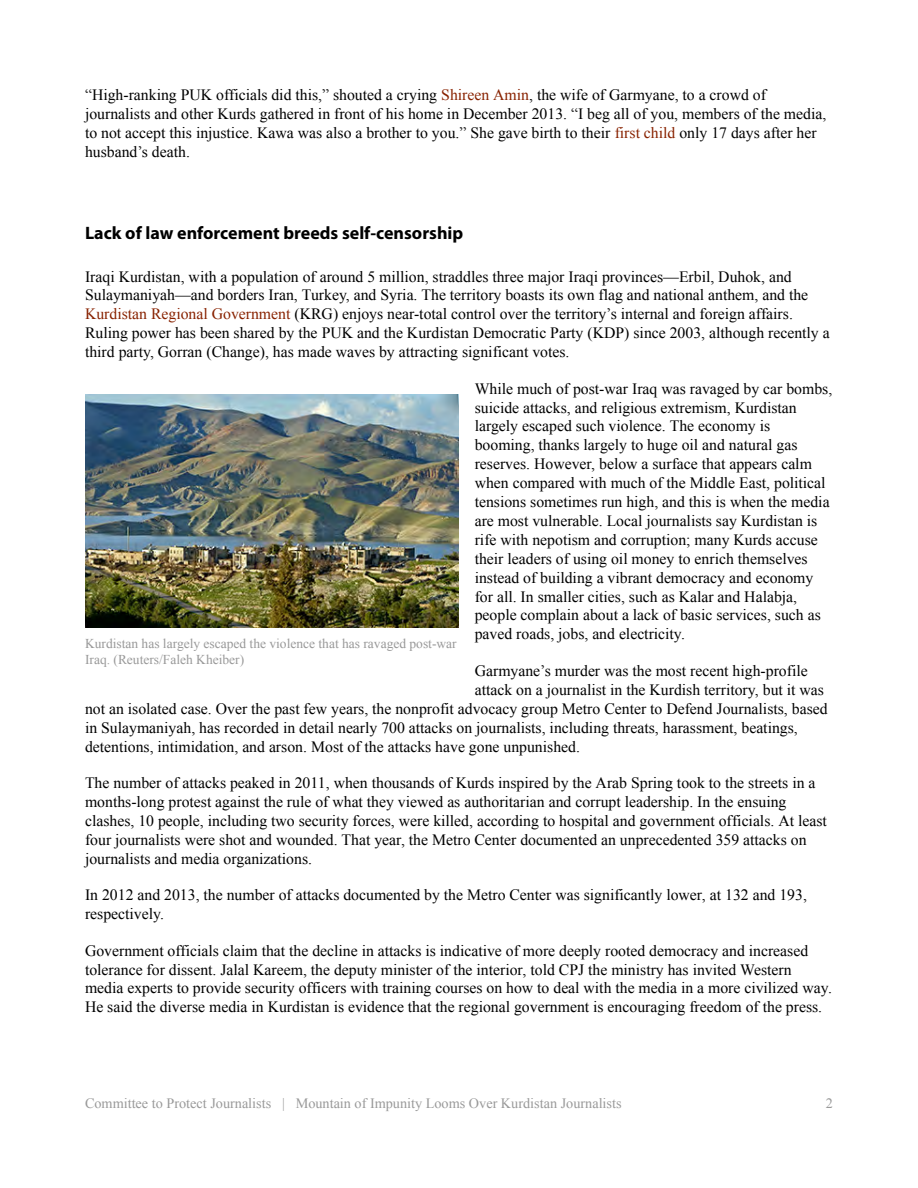
<style>
.page{position:relative;width:918px;height:1188px;background:#fff}
.page>*{position:absolute;margin:0;border:0;box-sizing:border-box;transform-origin:0 0}
.t1{font:700 18px "Myriad Pro";color:#000}
.t2{font:15.75px/18.9px "Times New Roman";color:#000}
.t3{font:14.25px "Times New Roman";color:#999}
.t4{font:13.5px/16.2px "Times New Roman";color:#999}
.s1{color:#820}
</style>
<div class="page">
<img style="left:85px;top:395px;width:374px;height:232px">
<p class="t2" style="left:85px;top:85px;width:743px">“High-ranking PUK officials did this,” shouted a crying <span class="s1">Shireen Amin</span>, the wife of Garmyane, to a crowd of journalists and other Kurds gathered in front of his home in December 2013. “I beg all of you, members of the media, to not accept this injustice. Kawa was also a brother to you.” She gave birth to their <span class="s1">first child</span> only 17 days after her husband’s death.</p>
<p class="t1" style="left:85px;top:226px;width:380px">Lack of law enforcement breeds self-censorship</p>
<p class="t2" style="left:85px;top:267px;width:746px">Iraqi Kurdistan, with a population of around 5 million, straddles three major Iraqi provinces—Erbil, Duhok, and Sulaymaniyah—and borders Iran, Turkey, and Syria. The territory boasts its own flag and national anthem, and the <span class="s1">Kurdistan Regional Government</span> (KRG) enjoys near-total control over the territory’s internal and foreign affairs.<br>Ruling power has been shared by the PUK and the Kurdistan Democratic Party (KDP) since 2003, although recently a third party, Gorran (Change), has made waves by attracting significant votes.</p>
<p class="t2" style="left:475px;top:379px;width:359px">While much of post-war Iraq was ravaged by car bombs, suicide attacks, and religious extremism, Kurdistan largely escaped such violence. The economy is booming, thanks largely to huge oil and natural gas reserves. However, below a surface that appears calm when compared with much of the Middle East, political tensions sometimes run high, and this is when the media are most vulnerable. Local journalists say Kurdistan is rife with nepotism and corruption; many Kurds accuse their leaders of using oil money to enrich themselves instead of building a vibrant democracy and economy for all. In smaller cities, such as Kalar and Halabja, people complain about a lack of basic services, such as paved roads, jobs, and electricity.</p>
<p class="t2" style="left:475px;top:661px;width:335px">Garmyane’s murder was the most recent high-profile</p>
<p class="t2" style="left:475px;top:680px;width:351px">attack on a journalist in the Kurdish territory, but it was</p>
<p class="t2" style="left:85px;top:699px;width:744px">not an isolated case. Over the past few years, the nonprofit advocacy group Metro Center to Defend Journalists, based</p>
<p class="t2" style="left:85px;top:718px;width:714px">in Sulaymaniyah, has recorded in detail nearly 700 attacks on journalists, including threats, harassment, beatings,</p>
<p class="t2" style="left:85px;top:737px;width:496px">detentions, intimidation, and arson. Most of the attacks have gone unpunished.</p>
<p class="t2" style="left:85px;top:773px;width:743px">The number of attacks peaked in 2011, when thousands of Kurds inspired by the Arab Spring took to the streets in a months-long protest against the rule of what they viewed as authoritarian and corrupt leadership. In the ensuing clashes, 10 people, including two security forces, were killed, according to hospital and government officials. At least four journalists were shot and wounded. That year, the Metro Center documented an unprecedented 359 attacks on journalists and media organizations.</p>
<p class="t2" style="left:85px;top:885px;width:723px">In 2012 and 2013, the number of attacks documented by the Metro Center was significantly lower, at 132 and 193, respectively.</p>
<p class="t2" style="left:85px;top:941px;width:749px">Government officials claim that the decline in attacks is indicative of more deeply rooted democracy and increased tolerance for dissent. Jalal Kareem, the deputy minister of the interior, told CPJ the ministry has invited Western media experts to provide security officers with training courses on how to deal with the media in a more civilized way.<br>He said the diverse media in Kurdistan is evidence that the regional government is encouraging freedom of the press.</p>
<p class="t4" style="left:85px;top:635px;width:373px">Kurdistan has largely escaped the violence that has ravaged post-war<br>Iraq. (Reuters/Faleh Kheiber)</p>
<p class="t3" style="left:85px;top:1095px;width:538px">Committee to Protect Journalists | Mountain of Impunity Looms Over Kurdistan Journalists</p>
<p class="t3" style="left:826px;top:1095px;width:9px">2</p>
</div>
